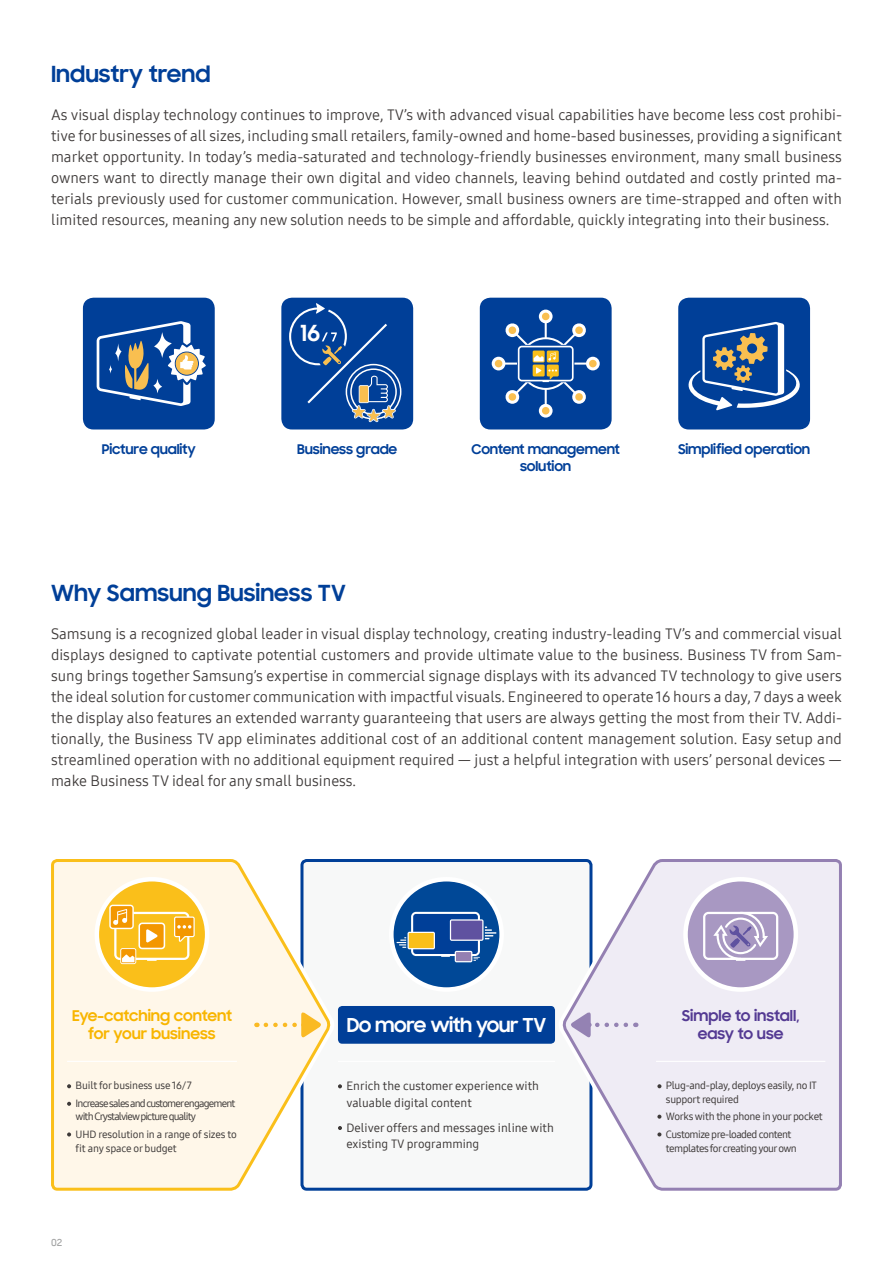
<style>
.page{position:relative;width:893px;height:1263px;background:#fff}
.page>*{position:absolute;margin:0;border:0;box-sizing:border-box;transform-origin:0 0}
.t1{font:700 22.5px "Samsung Sharp Sans";color:#003f98}
.t2{font:700 22.5px "Samsung Sharp Sans";color:#fff}
.t3{font:700 19.5px "Samsung Sharp Sans";letter-spacing:-.025em;color:#fff}
.t4{font:15px/21px "Samsung One 400";color:#3e3a39;text-align:justify}
.t5{font:700 15px/18px "Samsung Sharp Sans";color:#f8b500;text-align:center}
.t6{font:700 15px/18px "Samsung Sharp Sans";color:#543a93;text-align:center}
.t7{font:700 13.5px/16.5px "Samsung Sharp Sans";letter-spacing:-.01em;color:#003f98;text-align:center}
.t8{font:12px/16.5px "Samsung One 500";color:#3e3a39}
.t9{font:10.5px/13.5px "Samsung One 500";letter-spacing:-.04em;color:#3e3a39}
.t10{font:10.5px/17.7px "Samsung One 500";letter-spacing:-.08em;color:#3e3a39}
.t11{font:10.5px "Samsung One 500";letter-spacing:-.015em;color:#3e3a39}
.t12{font:500 9.75px "Samsung Sharp Sans";color:#9fa0a0}
</style>
<div class="page">
<div style="left:281px;top:298px;width:132px;height:131px;background:#003f98;border-radius:11px"></div>
<svg style="left:289px;top:303px;width:112px;height:119px"></svg>
<div style="left:302px;top:860px;width:289px;height:329px;background:#f7f8f8;border-radius:5px"></div>
<svg style="left:338px;top:1084px;width:4px;height:4px"></svg>
<svg style="left:338px;top:1126px;width:4px;height:4px"></svg>
<div style="left:338px;top:1006px;width:217px;height:38px;background:#003f98;border-radius:4px"></div>
<hr style="left:338px;top:1061px;width:217px;height:1px;background:#fff">
<div style="left:678px;top:298px;width:132px;height:131px;background:#003f98;border-radius:11px"></div>
<svg style="left:688px;top:322px;width:112px;height:88px"></svg>
<svg style="left:51px;top:859px;width:281px;height:332px"></svg>
<svg style="left:67px;top:1084px;width:4px;height:4px"></svg>
<svg style="left:67px;top:1102px;width:4px;height:4px"></svg>
<svg style="left:67px;top:1132px;width:4px;height:4px"></svg>
<svg style="left:266px;top:1011px;width:57px;height:28px"></svg>
<hr style="left:67px;top:1061px;width:170px;height:1px;background:#fff">
<svg style="left:561px;top:859px;width:281px;height:332px"></svg>
<svg style="left:657px;top:1084px;width:4px;height:4px"></svg>
<svg style="left:657px;top:1115px;width:4px;height:4px"></svg>
<svg style="left:657px;top:1132px;width:4px;height:4px"></svg>
<svg style="left:569px;top:1011px;width:57px;height:28px"></svg>
<hr style="left:656px;top:1061px;width:169px;height:1px;background:#fff">
<div style="left:685px;top:879px;width:111px;height:110px;background:#a898c2;border-radius:50%"></div>
<div style="left:683px;top:877px;width:115px;height:115px;border:4px solid #fff;border-radius:50%"></div>
<div style="left:83px;top:298px;width:132px;height:131px;background:#003f98;border-radius:11px"></div>
<svg style="left:97px;top:321px;width:109px;height:85px"></svg>
<svg style="left:97px;top:879px;width:110px;height:110px;background:#fac635"></svg>
<div style="left:95px;top:877px;width:114px;height:115px;border:4px solid #fff;border-radius:50%"></div>
<svg style="left:109px;top:905px;width:86px;height:59px;background:#f9c243"></svg>
<svg style="left:391px;top:879px;width:111px;height:110px;background:#1f5ea3"></svg>
<div style="left:389px;top:877px;width:115px;height:115px;border:4px solid #fff;border-radius:50%"></div>
<svg style="left:397px;top:912px;width:99px;height:50px;background:#486c9f"></svg>
<svg style="left:703px;top:912px;width:75px;height:49px"></svg>
<div style="left:480px;top:298px;width:132px;height:131px;background:#003f98;border-radius:11px"></div>
<svg style="left:492px;top:310px;width:108px;height:108px"></svg>
<h1 class="t1" style="left:51px;top:57px;width:161px">Industry trend</h1>
<p class="t4" style="left:51px;top:104px;width:792px">As visual display technology continues to improve, TV’s with advanced visual capabilities have become less cost prohibi&shy;tive for businesses of all sizes, including small retailers, family-owned and home-based businesses, providing a significant market opportunity. In today’s media-saturated and technology-friendly businesses environment, many small business owners want to directly manage their own digital and video channels, leaving behind outdated and costly printed ma&shy;terials previously used for customer communication. However, small business owners are time-strapped and often with limited resources, meaning any new solution needs to be simple and affordable, quickly integrating into their business.</p>
<h1 class="t2" style="left:300px;top:317px;width:22px">16</h1>
<p class="t7" style="left:102px;top:441px;width:96px">Picture quality</p>
<p class="t7" style="left:297px;top:441px;width:102px">Business grade</p>
<p class="t7" style="left:471px;top:441px;width:150px">Content management solution</p>
<p class="t7" style="left:678px;top:441px;width:134px">Simplified operation</p>
<h1 class="t1" style="left:51px;top:576px;width:296px">Why Samsung Business TV</h1>
<p class="t4" style="left:51px;top:623px;width:792px">Samsung is a recognized global leader in visual display technology, creating industry-leading TV’s and commercial visual displays designed to captivate potential customers and provide ultimate value to the business. Business TV from Sam&shy;sung brings together Samsung’s expertise in commercial signage displays with its advanced TV technology to give users the ideal solution for customer communication with impactful visuals. Engineered to operate 16 hours a day, 7 days a week the display also features an extended warranty guaranteeing that users are always getting the most from their TV. Addi&shy;tionally, the Business TV app eliminates additional cost of an additional content management solution. Easy setup and streamlined operation with no additional equipment required — just a helpful integration with users’ personal devices — make Business TV ideal for any small business.</p>
<p class="t5" style="left:72px;top:1006px;width:161px">Eye-catching content for your business</p>
<p class="t10" style="left:76px;top:1076px;width:161px">Built for business use 16/7<br>Increase sales and customerengagement</p>
<p class="t10" style="left:76px;top:1108px;width:163px">with Crystalview picture quality<br>UHD resolution in a range of sizes to</p>
<p class="t11" style="left:76px;top:1141px;width:103px">fit any space or budget</p>
<p class="t12" style="left:51px;top:1235px;width:13px">02</p>
<h2 class="t3" style="left:347px;top:1010px;width:201px">Do more with your TV</h2>
<p class="t8" style="left:346px;top:1078px;width:194px">Enrich the customer experience with valuable digital content</p>
<p class="t8" style="left:346px;top:1119px;width:209px">Deliver offers and messages inline with existing TV programming</p>
<p class="t6" style="left:682px;top:1006px;width:119px">Simple to install, easy to use</p>
<p class="t9" style="left:666px;top:1078px;width:153px">Plug-and-play, deploys easily, no IT support required</p>
<p class="t9" style="left:666px;top:1108px;width:158px;line-height:17.7px">Works with the phone in your pocket<br>Customize pre-loaded content</p>
<p class="t9" style="left:666px;top:1141px;width:132px">templates for creating your own</p>
</div>
